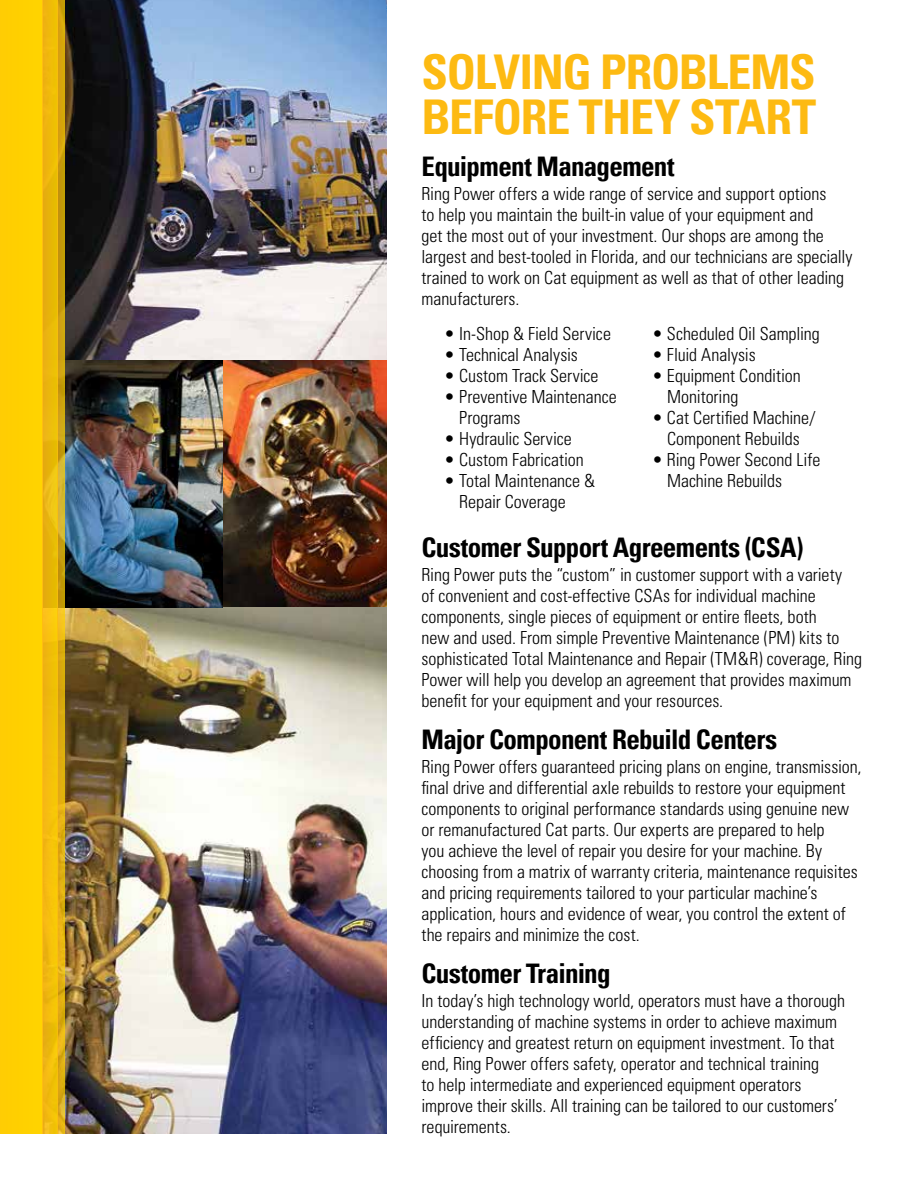
<style>
.page{position:relative;width:918px;height:1188px;background:#fff}
.page>*{position:absolute;margin:0;border:0;box-sizing:border-box;transform-origin:0 0}
.t1{font:700 condensed 48px/45px "Univers";letter-spacing:-.025em;color:#fdba12}
.t2{font:700 condensed 27px "Univers";letter-spacing:-.025em;color:#000}
.t3{font:300 condensed 18px/21px "Univers";color:#000}
</style>
<div class="page">
<img style="left:64px;top:360px;width:323px;height:774px">
<img style="left:64px;top:0;width:323px;height:360px">
<div style="left:0;top:0;width:43px;height:1134px;background:#ffd000"></div>
<svg style="left:43px;top:0;width:14px;height:1134px;background:#eeba0b"></svg>
<svg style="left:57px;top:0;width:7px;height:1134px;background:#daaa12"></svg>
<h1 class="t1" style="left:422px;top:49px;width:396px">SOLVING PROBLEMS<br>BEFORE THEY START</h1>
<h2 class="t2" style="left:422px;top:149px;width:255px">Equipment Management</h2>
<p class="t3" style="left:422px;top:183px;width:432px">Ring Power offers a wide range of service and support options<br>to help you maintain the built-in value of your equipment and<br>get the most out of your investment. Our shops are among the largest and best-tooled in Florida, and our technicians are specially trained to work on Cat equipment as well as that of other leading manufacturers.</p>
<p class="t3" style="left:444px;top:323px;width:168px">• In-Shop &amp; Field Service</p>
<p class="t3" style="left:444px;top:344px;width:135px">• Technical Analysis</p>
<p class="t3" style="left:444px;top:365px;width:156px">• Custom Track Service</p>
<p class="t3" style="left:459px;top:386px;width:159px;text-indent:-15px">• Preventive Maintenance<br>Programs</p>
<p class="t3" style="left:444px;top:428px;width:129px">• Hydraulic Service</p>
<p class="t3" style="left:444px;top:449px;width:141px">• Custom Fabrication</p>
<p class="t3" style="left:459px;top:470px;width:137px;text-indent:-15px">• Total Maintenance &amp;<br>Repair Coverage</p>
<p class="t3" style="left:652px;top:323px;width:169px">• Scheduled Oil Sampling</p>
<p class="t3" style="left:652px;top:344px;width:105px">• Fluid Analysis</p>
<p class="t3" style="left:667px;top:365px;width:135px;text-indent:-15px">• Equipment Condition<br>Monitoring</p>
<p class="t3" style="left:652px;top:407px;width:165px;text-align:center">• Cat Certified Machine/<br>Component Rebuilds</p>
<p class="t3" style="left:667px;top:449px;width:155px;text-indent:-15px">• Ring Power Second Life<br>Machine Rebuilds</p>
<h2 class="t2" style="left:422px;top:530px;width:384px">Customer Support Agreements (CSA)</h2>
<p class="t3" style="left:422px;top:564px;width:442px">Ring Power puts the “custom” in customer support with a variety<br>of convenient and cost-effective CSAs for individual machine components, single pieces of equipment or entire fleets, both<br>new and used. From simple Preventive Maintenance (PM) kits to sophisticated Total Maintenance and Repair (TM&amp;R) coverage, Ring Power will help you develop an agreement that provides maximum benefit for your equipment and your resources.</p>
<h2 class="t2" style="left:422px;top:722px;width:357px">Major Component Rebuild Centers</h2>
<p class="t3" style="left:422px;top:756px;width:441px">Ring Power offers guaranteed pricing plans on engine, transmission, final drive and differential axle rebuilds to restore your equipment components to original performance standards using genuine new or remanufactured Cat parts. Our experts are prepared to help<br>you achieve the level of repair you desire for your machine. By choosing from a matrix of warranty criteria, maintenance requisites and pricing requirements tailored to your particular machine’s application, hours and evidence of wear, you control the extent of the repairs and minimize the cost.</p>
<h2 class="t2" style="left:422px;top:956px;width:191px">Customer Training</h2>
<p class="t3" style="left:422px;top:990px;width:425px">In today’s high technology world, operators must have a thorough understanding of machine systems in order to achieve maximum efficiency and greatest return on equipment investment. To that end, Ring Power offers safety, operator and technical training<br>to help intermediate and experienced equipment operators improve their skills. All training can be tailored to our customers’ requirements.</p>
</div>
